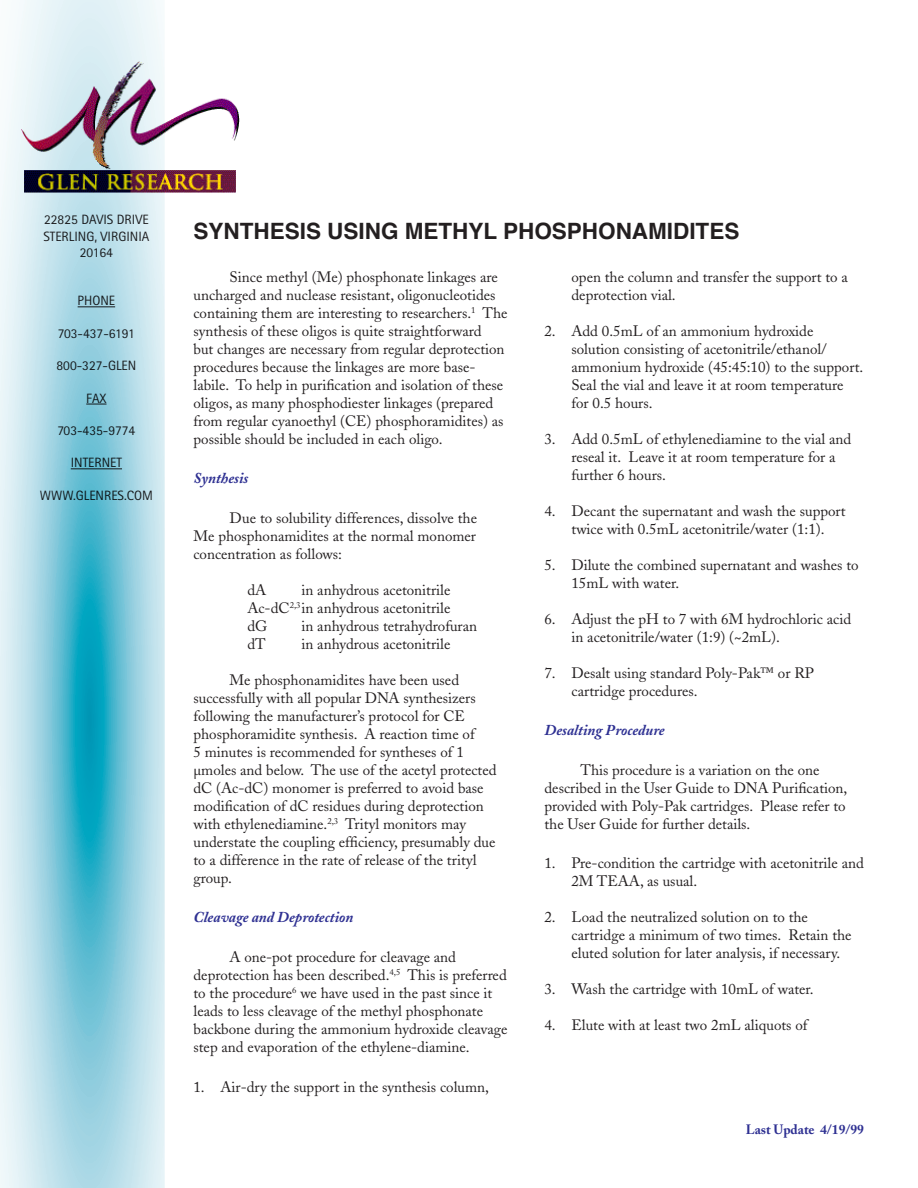
<style>
.page{position:relative;width:918px;height:1188px;background:#fff}
.page>*{position:absolute;margin:0;border:0;box-sizing:border-box;transform-origin:0 0}
.t1{font:700 22.5px "Helvetica";color:#231f20}
.t2{font:15px/18px "Adobe Caslon";color:#231f20}
.t3{font:italic 700 15px "Adobe Caslon";color:#2e3092}
.t4{font:13.5px/16.2px "Rotis Sans Serif";color:#231f20;text-align:center}
.t5{font:700 13.5px "Adobe Caslon";color:#2e3092}
</style>
<div class="page">
<img style="left:165px;top:98px;width:75px;height:95px">
<svg style="left:0;top:0;width:165px;height:1188px"></svg>
<p class="t4" style="left:43px;top:212px;width:108px">22825 DAVIS DRIVE<br>STERLING, VIRGINIA<br>20164</p>
<p class="t4" style="left:78px;top:293px;width:39px">PHONE</p>
<p class="t4" style="left:58px;top:325px;width:78px">703-437-6191</p>
<p class="t4" style="left:57px;top:358px;width:81px">800-327-GLEN</p>
<p class="t4" style="left:86px;top:390px;width:22px">FAX</p>
<p class="t4" style="left:57px;top:422px;width:79px">703-435-9774</p>
<p class="t4" style="left:71px;top:455px;width:53px">INTERNET</p>
<p class="t4" style="left:40px;top:487px;width:114px">WWW.GLENRES.COM</p>
<h1 class="t1" style="left:194px;top:213px;width:547px">SYNTHESIS USING METHYL PHOSPHONAMIDITES</h1>
<p class="t2" style="left:194px;top:268px;width:316px;text-indent:36px">Since methyl (Me) phosphonate linkages are uncharged and nuclease resistant, oligonucleotides containing them are interesting to researchers.<sup>1</sup> The synthesis of these oligos is quite straightforward<br>but changes are necessary from regular deprotection procedures because the linkages are more base&shy;labile. To help in purification and isolation of these oligos, as many phosphodiester linkages (prepared from regular cyanoethyl (CE) phosphoramidites) as possible should be included in each oligo.</p>
<p class="t3" style="left:194px;top:470px;width:56px">Synthesis</p>
<p class="t2" style="left:194px;top:509px;width:285px;text-align:justify;text-indent:36px">Due to solubility differences, dissolve the Me phosphonamidites at the normal monomer concentration as follows:</p>
<p class="t2" style="left:248px;top:581px;width:20px">dA</p>
<p class="t2" style="left:248px;top:581px;width:205px;text-align:justify;text-indent:54px">in anhydrous acetonitrile Ac-dC<sup>2,3</sup>in anhydrous acetonitrile dG</p>
<p class="t2" style="left:302px;top:617px;width:177px">in anhydrous tetrahydrofuran</p>
<p class="t2" style="left:248px;top:635px;width:20px">dT</p>
<p class="t2" style="left:302px;top:635px;width:151px">in anhydrous acetonitrile</p>
<p class="t2" style="left:193px;top:671px;width:305px;text-indent:36px">Me phosphonamidites have been used successfully with all popular DNA synthesizers following the manufacturer’s protocol for CE phosphoramidite synthesis. A reaction time of<br>5 minutes is recommended for syntheses of 1 µmoles and below. The use of the acetyl protected dC (Ac-dC) monomer is preferred to avoid base modification of dC residues during deprotection with ethylenediamine.<sup>2,3</sup> Trityl monitors may understate the coupling efficiency, presumably due to a difference in the rate of release of the trityl group.</p>
<p class="t3" style="left:193px;top:909px;width:161px">Cleavage and Deprotection</p>
<p class="t2" style="left:193px;top:948px;width:315px;text-indent:36px">A one-pot procedure for cleavage and deprotection has been described.<sup>4,5</sup> This is preferred to the procedure<sup>6</sup> we have used in the past since it leads to less cleavage of the methyl phosphonate backbone during the ammonium hydroxide cleavage step and evaporation of the ethylene-diamine.</p>
<p class="t2" style="left:193px;top:1078px;width:297px">1. Air-dry the support in the synthesis column,</p>
<p class="t2" style="left:571px;top:268px;width:278px">open the column and transfer the support to a deprotection vial.</p>
<p class="t2" style="left:571px;top:322px;width:293px;text-indent:-27px">2. Add 0.5mL of an ammonium hydroxide solution consisting of acetonitrile/ethanol/ ammonium hydroxide (45:45:10) to the support.<br>Seal the vial and leave it at room temperature for 0.5 hours.</p>
<p class="t2" style="left:571px;top:430px;width:281px;text-indent:-27px">3. Add 0.5mL of ethylenediamine to the vial and reseal it. Leave it at room temperature for a further 6 hours.</p>
<p class="t2" style="left:544px;top:502px;width:303px;text-align:center">4. Decant the supernatant and wash the support twice with 0.5mL acetonitrile/water (1:1).</p>
<p class="t2" style="left:571px;top:556px;width:289px;text-indent:-27px">5. Dilute the combined supernatant and washes to<br>15mL with water.</p>
<p class="t2" style="left:571px;top:610px;width:281px;text-indent:-27px">6. Adjust the pH to 7 with 6M hydrochloric acid in acetonitrile/water (1:9) (~2mL).</p>
<p class="t2" style="left:571px;top:664px;width:244px;text-indent:-27px">7. Desalt using standard Poly-Pak™ or RP cartridge procedures.</p>
<p class="t3" style="left:544px;top:722px;width:122px">Desalting Procedure</p>
<p class="t2" style="left:544px;top:761px;width:304px;text-indent:36px">This procedure is a variation on the one described in the User Guide to DNA Purification, provided with Poly-Pak cartridges. Please refer to the User Guide for further details.</p>
<p class="t2" style="left:571px;top:854px;width:294px;text-indent:-27px">1. Pre-condition the cartridge with acetonitrile and<br>2M TEAA, as usual.</p>
<p class="t2" style="left:571px;top:908px;width:282px;text-indent:-27px">2. Load the neutralized solution on to the cartridge a minimum of two times. Retain the eluted solution for later analysis, if necessary.</p>
<p class="t2" style="left:544px;top:980px;width:271px">3. Wash the cartridge with 10mL of water.</p>
<p class="t2" style="left:544px;top:1016px;width:265px">4. Elute with at least two 2mL aliquots of</p>
<p class="t5" style="left:746px;top:1121px;width:120px">Last Update 4/19/99</p>
</div>
